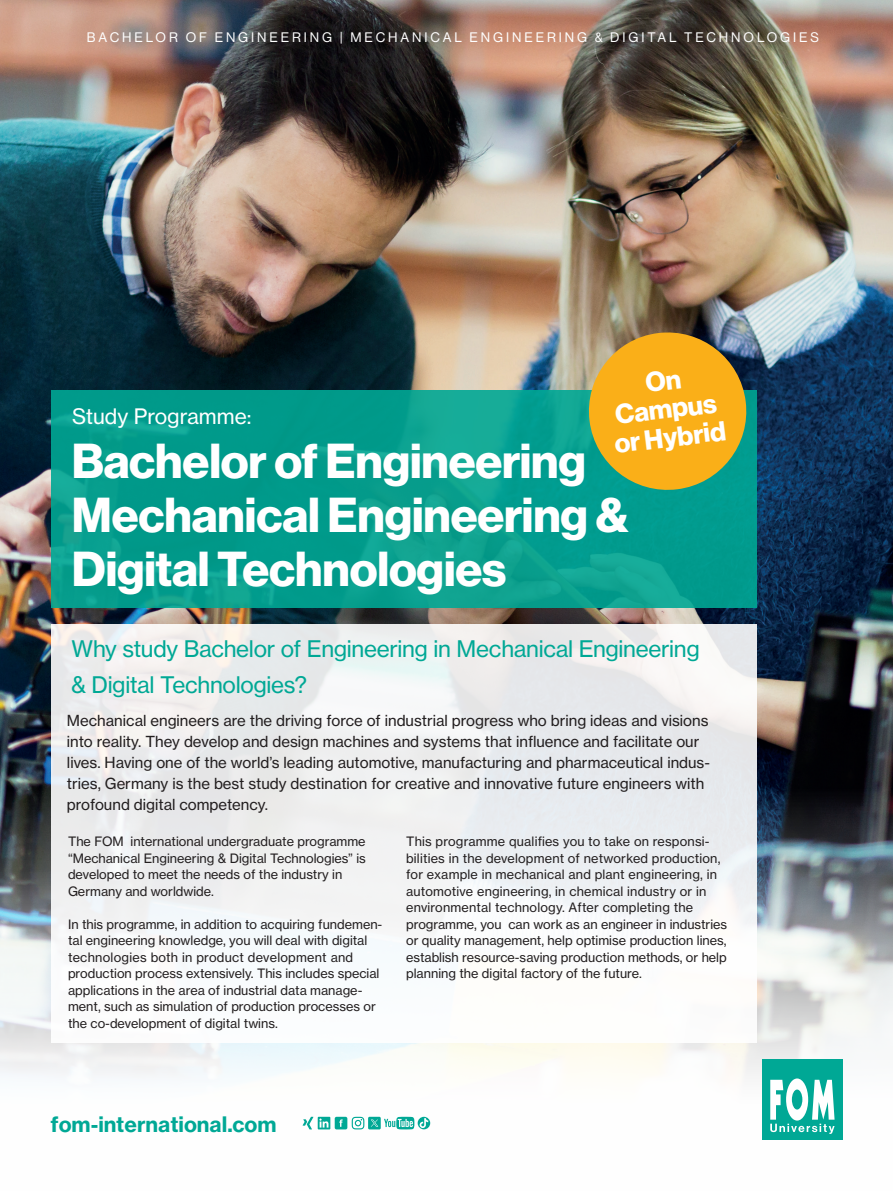
<style>
.page{position:relative;width:893px;height:1191px;background:#fff}
.page>*{position:absolute;margin:0;border:0;box-sizing:border-box;transform-origin:0 0}
.t1{font:48px/54px "N Haas Grotesk DS Pro 75 Bd";color:#fff}
.t2{font:27px/28.5px "N Haas Grotesk DS Pro 75 Bd";color:#fff;text-align:center}
.t3{font:22.5px/36px "N Haas Grotesk TX Pro 55 Rg";letter-spacing:-.015em;color:#00a895}
.t4{font:21px "N Haas Grotesk TX Pro 75 Bd";color:#00a895}
.t5{font:21px "N Haas Grotesk TX Pro 55 Rg";letter-spacing:-.005em;color:#fff}
.t6{font:15px/21px "N Haas Grotesk TX Pro 55 Rg";color:#231f20}
.t7{font:13.5px "N Haas Grotesk DS Pro 55 Rg";letter-spacing:.215em;color:#fff}
.t8{font:12.75px/16.5px "N Haas Grotesk TX Pro 55 Rg";color:#231f20}
</style>
<div class="page">
<img style="left:0;top:0;width:893px;height:690px">
<img style="left:0;top:690px;width:893px;height:440px">
<div style="left:51px;top:624px;width:706px;height:418px;background:linear-gradient(to right,#f1f2f2,#f1f2f4)"></div>
<svg style="left:51px;top:390px;width:706px;height:218px;background:#069e8e"></svg>
<svg style="left:584px;top:328px;width:167px;height:166px;background:#c0a337"></svg>
<svg style="left:303px;top:1116px;width:127px;height:13px"></svg>
<div style="left:762px;top:1059px;width:81px;height:81px;background:#00a895"></div>
<svg style="left:770px;top:1078px;width:65px;height:55px"></svg>
<p class="t7" style="left:87px;top:30px;width:733px">BACHELOR OF ENGINEERING | MECHANICAL ENGINEERING &amp; DIGITAL TECHNOLOGIES</p>
<h2 class="t2" style="left:606px;top:373px;width:113px;rotate:-7deg">On<br>Campus or Hybrid</h2>
<h3 class="t5" style="left:72px;top:403px;width:181px">Study Programme:</h3>
<h1 class="t1" style="left:72px;top:435px;width:559px">Bachelor of Engineering<br>Mechanical Engineering &amp;<br>Digital Technologies</h1>
<h3 class="t3" style="left:71px;top:631px;width:630px">Why study Bachelor of Engineering in Mechanical Engineering &amp; Digital Technologies?</h3>
<p class="t6" style="left:67px;top:710px;width:645px">Mechanical engineers are the driving force of industrial progress who bring ideas and visions into reality. They develop and design machines and systems that influence and facilitate our lives. Having one of the world’s leading automotive, manufacturing and pharmaceutical indus&shy;tries, Germany is the best study destination for creative and innovative future engineers with profound digital competency.</p>
<p class="t8" style="left:68px;top:833px;width:299px">The FOM international undergraduate programme “Mechanical Engineering &amp; Digital Technologies” is developed to meet the needs of the industry in Germany and worldwide.</p>
<p class="t8" style="left:68px;top:916px;width:316px">In this programme, in addition to acquiring fundemen&shy;tal engineering knowledge, you will deal with digital technologies both in product development and production process extensively. This includes special applications in the area of industrial data manage&shy;ment, such as simulation of production processes or the co-development of digital twins.</p>
<p class="t8" style="left:406px;top:833px;width:323px">This programme qualifies you to take on responsi&shy;bilities in the development of networked production, for example in mechanical and plant engineering, in automotive engineering, in chemical industry or in environmental technology. After completing the programme, you can work as an engineer in industries or quality management, help optimise production lines, establish resource-saving production methods, or help planning the digital factory of the future.</p>
<h3 class="t4" style="left:51px;top:1111px;width:227px">fom-international.com</h3>
</div>
